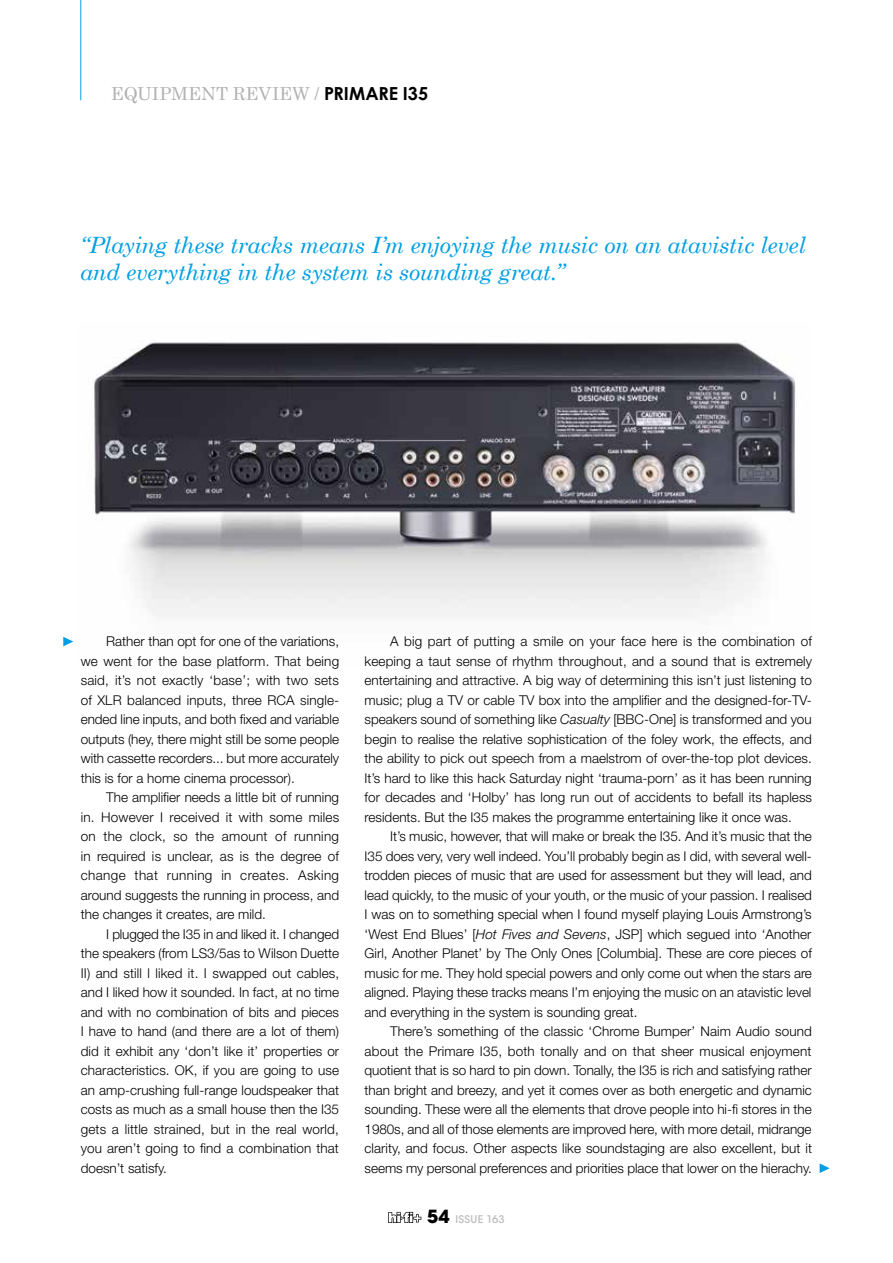
<style>
.page{position:relative;width:893px;height:1263px;background:#fff}
.page>*{position:absolute;margin:0;border:0;box-sizing:border-box;transform-origin:0 0}
.t1{font:italic 22.5px/27px "Century Schoolbook";letter-spacing:-.015em;color:#009fe3}
.t2{font:18px "Century Schoolbook";letter-spacing:-.005em;color:#b3b2b2}
.t3{font:300 13.5px/19.5px "Helvetica Neue LT Std";color:#000;text-align:justify}
.t4{font:500 10.5px "ITC Avant Garde Std";letter-spacing:.025em;color:#bcbcbc}
.s1{font-family:"Century Gothic";font-weight:700;color:#000}
.s2{font-style:italic}
.s3{font-weight:700;font-size:18px;color:#000}
</style>
<div class="page">
<img style="left:93px;top:342px;width:703px;height:275px">
<svg style="left:63px;top:637px;width:10px;height:9px"></svg>
<svg style="left:820px;top:1163px;width:10px;height:10px"></svg>
<svg style="left:388px;top:1212px;width:33px;height:11px"></svg>
<hr style="left:80px;top:0;width:1px;height:100px;background:#009fe3">
<h2 class="t2" style="left:111px;top:83px;width:319px">EQUIPMENT REVIEW / <span class="s1">PRIMARE I35</span></h2>
<h1 class="t1" style="left:80px;top:231px;width:727px">“Playing these tracks means I’m enjoying the music on an atavistic level and everything in the system is sounding great.”</h1>
<p class="t3" style="left:81px;top:631px;width:260px;text-indent:26px">Rather than opt for one of the variations, we went for the base platform. That being said, it’s not exactly ‘base’; with two sets of XLR balanced inputs, three RCA single&shy;ended line inputs, and both fixed and variable outputs (hey, there might still be some people with cassette recorders... but more accurately this is for a home cinema processor).</p>
<p class="t3" style="left:81px;top:787px;width:260px;text-indent:26px">The amplifier needs a little bit of running in. However I received it with some miles on the clock, so the amount of running in required is unclear, as is the degree of change that running in creates. Asking around suggests the running in process, and the changes it creates, are mild.</p>
<p class="t3" style="left:81px;top:924px;width:260px;text-indent:26px">I plugged the I35 in and liked it. I changed the speakers (from LS3/5as to Wilson Duette II) and still l liked it. I swapped out cables, and I liked how it sounded. In fact, at no time and with no combination of bits and pieces I have to hand (and there are a lot of them) did it exhibit any ‘don’t like it’ properties or characteristics. OK, if you are going to use an amp-crushing full-range loudspeaker that costs as much as a small house then the I35 gets a little strained, but in the real world, you aren’t going to find a combination that doesn’t satisfy.</p>
<p class="t3" style="left:365px;top:631px;width:449px;text-indent:26px">A big part of putting a smile on your face here is the combination of keeping a taut sense of rhythm throughout, and a sound that is extremely entertaining and attractive. A big way of determining this isn’t just listening to music; plug a TV or cable TV box into the amplifier and the designed-for-TV&shy;speakers sound of something like <span class="s2">Casualty</span> [BBC-One] is transformed and you begin to realise the relative sophistication of the foley work, the effects, and the ability to pick out speech from a maelstrom of over-the-top plot devices.<br>It’s hard to like this hack Saturday night ‘trauma-porn’ as it has been running for decades and ‘Holby’ has long run out of accidents to befall its hapless residents. But the I35 makes the programme entertaining like it once was.</p>
<p class="t3" style="left:365px;top:826px;width:449px;text-indent:26px">It’s music, however, that will make or break the I35. And it’s music that the I35 does very, very well indeed. You’ll probably begin as I did, with several well&shy;trodden pieces of music that are used for assessment but they will lead, and lead quickly, to the music of your youth, or the music of your passion. I realised I was on to something special when I found myself playing Louis Armstrong’s ‘West End Blues’ [<span class="s2">Hot Fives and Sevens</span>, JSP] which segued into ‘Another Girl, Another Planet’ by The Only Ones [Columbia]. These are core pieces of music for me. They hold special powers and only come out when the stars are aligned. Playing these tracks means I’m enjoying the music on an atavistic level and everything in the system is sounding great.</p>
<p class="t3" style="left:365px;top:1021px;width:449px;text-indent:26px">There’s something of the classic ‘Chrome Bumper’ Naim Audio sound about the Primare I35, both tonally and on that sheer musical enjoyment quotient that is so hard to pin down. Tonally, the I35 is rich and satisfying rather than bright and breezy, and yet it comes over as both energetic and dynamic sounding. These were all the elements that drove people into hi-fi stores in the 1980s, and all of those elements are improved here, with more detail, midrange clarity, and focus. Other aspects like soundstaging are also excellent, but it seems my personal preferences and priorities place that lower on the hierachy.</p>
<p class="t4" style="left:427px;top:1213px;width:79px"><span class="s3">54</span> ISSUE 163</p>
</div>
